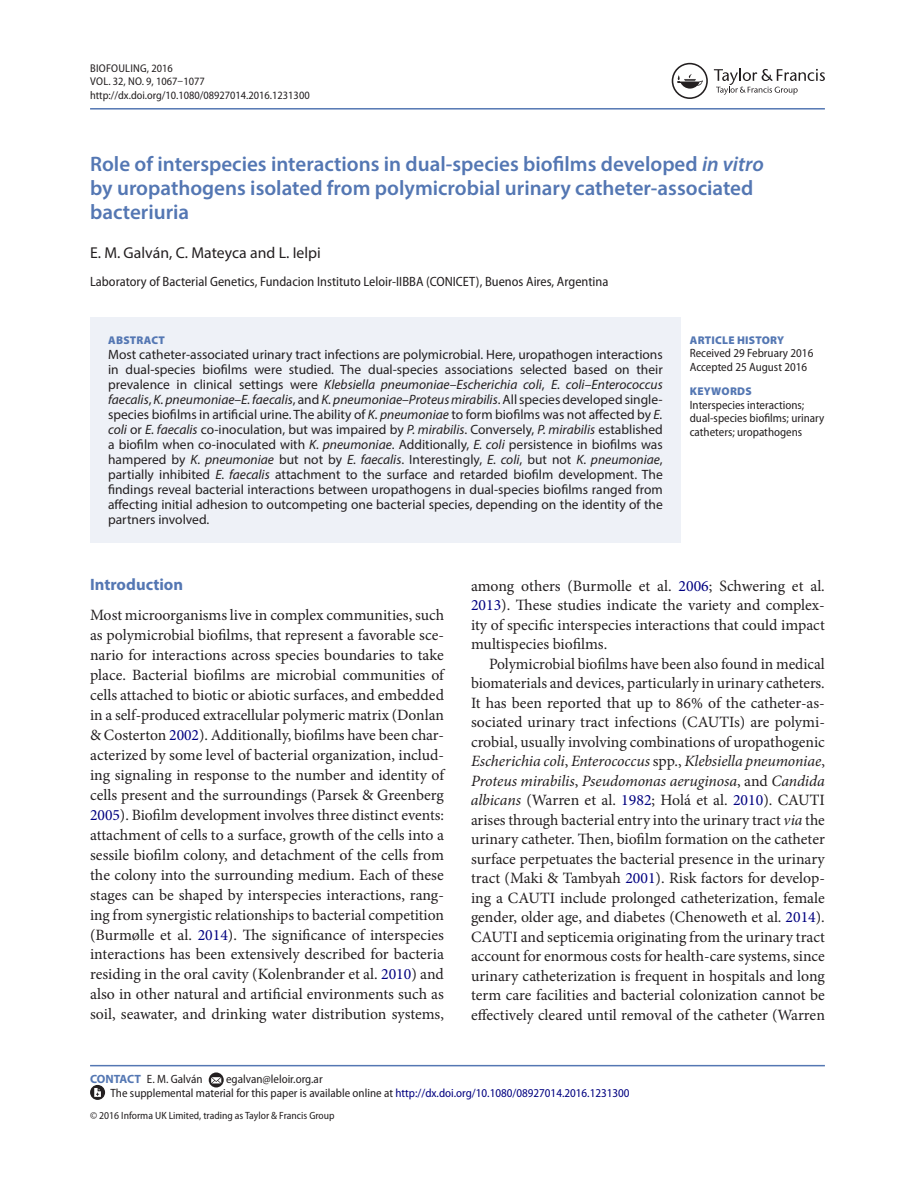
<style>
.page{position:relative;width:915px;height:1191px;background:#fff}
.page>*{position:absolute;margin:0;border:0;box-sizing:border-box;transform-origin:0 0}
.t1{font:600 21px/24px "Myriad Pro";color:#5477b3}
.t2{font:700 16.5px "Myriad Pro";color:#5477b3}
.t3{font:15.75px/19.5px "Minion Pro";color:#231f20;text-align:justify}
.t4{font:15.75px "Myriad Pro";color:#231f20}
.t5{font:13.5px/15px "Myriad Pro";color:#231f20;text-align:justify}
.t6{font:semi-condensed 13.5px "Myriad Pro";color:#231f20}
.t7{font:semi-condensed 12px/13.5px "Myriad Pro";color:#231f20}
.t8{font:semi-condensed 11.25px/13.5px "Myriad Pro";color:#231f20}
.t9{font:900 11.25px "Myriad Pro";letter-spacing:.02em;color:#5477b3}
.t10{font:semi-condensed 10.5px "Myriad Pro";color:#231f20}
.s1{font-style:italic}
.s2{color:#000080}
.s3{font-weight:700;font-stretch:normal;color:#5477b3}
</style>
<div class="page">
<hr style="left:90px;top:108px;width:734px;height:2px;background:#5477b3">
<div style="left:90px;top:317px;width:590px;height:225px;background:#eef1f7"></div>
<hr style="left:90px;top:1065px;width:734px;height:1px;background:#5477b3">
<svg style="left:209px;top:1072px;width:15px;height:15px"></svg>
<svg style="left:211px;top:1077px;width:10px;height:6px"></svg>
<svg style="left:90px;top:1085px;width:15px;height:15px"></svg>
<svg style="left:94px;top:1088px;width:7px;height:8px"></svg>
<svg style="left:713px;top:69px;width:111px;height:26px"></svg>
<svg style="left:671px;top:63px;width:36px;height:36px"></svg>
<p class="t8" style="left:90px;top:62px;width:221px">Biofouling, 2016<br>VOL. 32, NO. 9, 1067–1077 http://dx.doi.org/10.1080/08927014.2016.1231300</p>
<h1 class="t1" style="left:90px;top:151px;width:675px">Role of interspecies interactions in dual-species biofilms developed <span class="s1">in vitro </span>by uropathogens isolated from polymicrobial urinary catheter-associated bacteriuria</h1>
<p class="t4" style="left:90px;top:243px;width:232px">E. M. Galván, C. Mateyca and L. Ielpi</p>
<p class="t6" style="left:90px;top:274px;width:519px">Laboratory of Bacterial Genetics, Fundacion Instituto Leloir-II BBA (CONICET), Buenos Aires, Argentina</p>
<p class="t9" style="left:108px;top:333px;width:58px">ABSTRACT</p>
<p class="t5" style="left:108px;top:346px;width:556px">Most catheter-associated urinary tract infections are polymicrobial. Here, uropathogen interactions in dual-species biofilms were studied. The dual-species associations selected based on their prevalence in clinical settings were <span class="s1">Klebsiella pneumoniae</span>–<span class="s1">Escherichia coli</span>, <span class="s1">E. coli</span>–<span class="s1">Enterococcus faecalis</span>, <span class="s1">K. pneumoniae</span>–<span class="s1">E. faecalis</span>, and <span class="s1">K. pneumoniae</span>–<span class="s1">Proteus mirabilis</span>. All species developed single&shy;species biofilms in artificial urine. The ability of <span class="s1">K. pneumoniae</span> to form biofilms was not affected by <span class="s1">E. coli</span> or <span class="s1">E. faecalis</span> co-inoculation, but was impaired by <span class="s1">P. mirabilis</span>. Conversely, <span class="s1">P. mirabilis</span> established a biofilm when co-inoculated with <span class="s1">K. pneumoniae</span>. Additionally, <span class="s1">E. coli</span> persistence in biofilms was hampered by <span class="s1">K. pneumoniae</span> but not by <span class="s1">E. faecalis</span>. Interestingly, <span class="s1">E. coli</span>, but not <span class="s1">K. pneumoniae</span>, partially inhibited <span class="s1">E. faecalis</span> attachment to the surface and retarded biofilm development. The findings reveal bacterial interactions between uropathogens in dual-species biofilms ranged from affecting initial adhesion to outcompeting one bacterial species, depending on the identity of the partners involved.</p>
<p class="t9" style="left:689px;top:333px;width:96px">ARTICLE HISTORY</p>
<p class="t7" style="left:689px;top:346px;width:125px">Received 29 February 2016<br>Accepted 25 August 2016</p>
<p class="t9" style="left:689px;top:385px;width:63px">KEYWORDS</p>
<p class="t7" style="left:689px;top:398px;width:136px">Interspecies interactions; dual-species biofilms; urinary catheters; uropathogens</p>
<p class="t2" style="left:90px;top:574px;width:95px">Introduction</p>
<p class="t3" style="left:90px;top:605px;width:355px;line-height:20px">Most microorganisms live in complex communities, such as polymicrobial biofilms, that represent a favorable sce&shy;nario for interactions across species boundaries to take place. Bacterial biofilms are microbial communities of cells attached to biotic or abiotic surfaces, and embedded in a self-produced extracellular polymeric matrix (Donlan &amp; Costerton <span class="s2">2002</span>). Additionally, biofilms have been char&shy;acterized by some level of bacterial organization, includ&shy;ing signaling in response to the number and identity of cells present and the surroundings (Parsek &amp; Greenberg <span class="s2">2005</span>). Biofilm development involves three distinct events: attachment of cells to a surface, growth of the cells into a sessile biofilm colony, and detachment of the cells from the colony into the surrounding medium. Each of these stages can be shaped by interspecies interactions, rang&shy;ing from synergistic relationships to bacterial competition (Burmølle et al. <span class="s2">2014</span>). The significance of interspecies interactions has been extensively described for bacteria residing in the oral cavity (Kolenbrander et al. <span class="s2">2010</span>) and also in other natural and artificial environments such as soil, seawater, and drinking water distribution systems,</p>
<p class="t3" style="left:471px;top:576px;width:355px">among others (Burmolle et al. <span class="s2">2006</span>; Schwering et al.<br><span class="s2">2013</span>). These studies indicate the variety and complex&shy;ity of specific interspecies interactions that could impact multispecies biofilms.</p>
<p class="t3" style="left:471px;top:654px;width:355px;text-indent:18px">Polymicrobial biofilms have been also found in medical biomaterials and devices, particularly in urinary catheters.<br>It has been reported that up to 86% of the catheter-as&shy;sociated urinary tract infections (CAUTIs) are polymi&shy;crobial, usually involving combinations of uropathogenic <span class="s1">Escherichia coli</span>, <span class="s1">Enterococcus</span> spp., <span class="s1">Klebsiella pneumoniae</span>, <span class="s1">Proteus mirabilis</span>, <span class="s1">Pseudomonas aeruginosa</span>, and <span class="s1">Candida albicans</span> (Warren et al. <span class="s2">1982</span>; Holá et al. <span class="s2">2010</span>). CAUTI arises through bacterial entry into the urinary tract <span class="s1">via</span> the urinary catheter. Then, biofilm formation on the catheter surface perpetuates the bacterial presence in the urinary tract (Maki &amp; Tambyah <span class="s2">2001</span>). Risk factors for develop&shy;ing a CAUTI include prolonged catheterization, female gender, older age, and diabetes (Chenoweth et al. <span class="s2">2014</span>).<br>CAUTI and septicemia originating from the urinary tract account for enormous costs for health-care systems, since urinary catheterization is frequent in hospitals and long term care facilities and bacterial colonization cannot be effectively cleared until removal of the catheter (Warren</p>
<p class="t7" style="left:90px;top:1073px;width:114px"><span class="s3">CONTACT</span> E. M. Galván</p>
<p class="t7" style="left:111px;top:1073px;width:520px;text-indent:115px">egalvan@leloir.org.ar<br>The supplemental material for this paper is available online at <span class="s2">http://dx.doi.org/10.1080/08927014.2016.1231300</span></p>
<p class="t10" style="left:90px;top:1109px;width:246px">© 2016 Informa UK Limited, trading as Taylor &amp; Francis Group</p>
</div>
